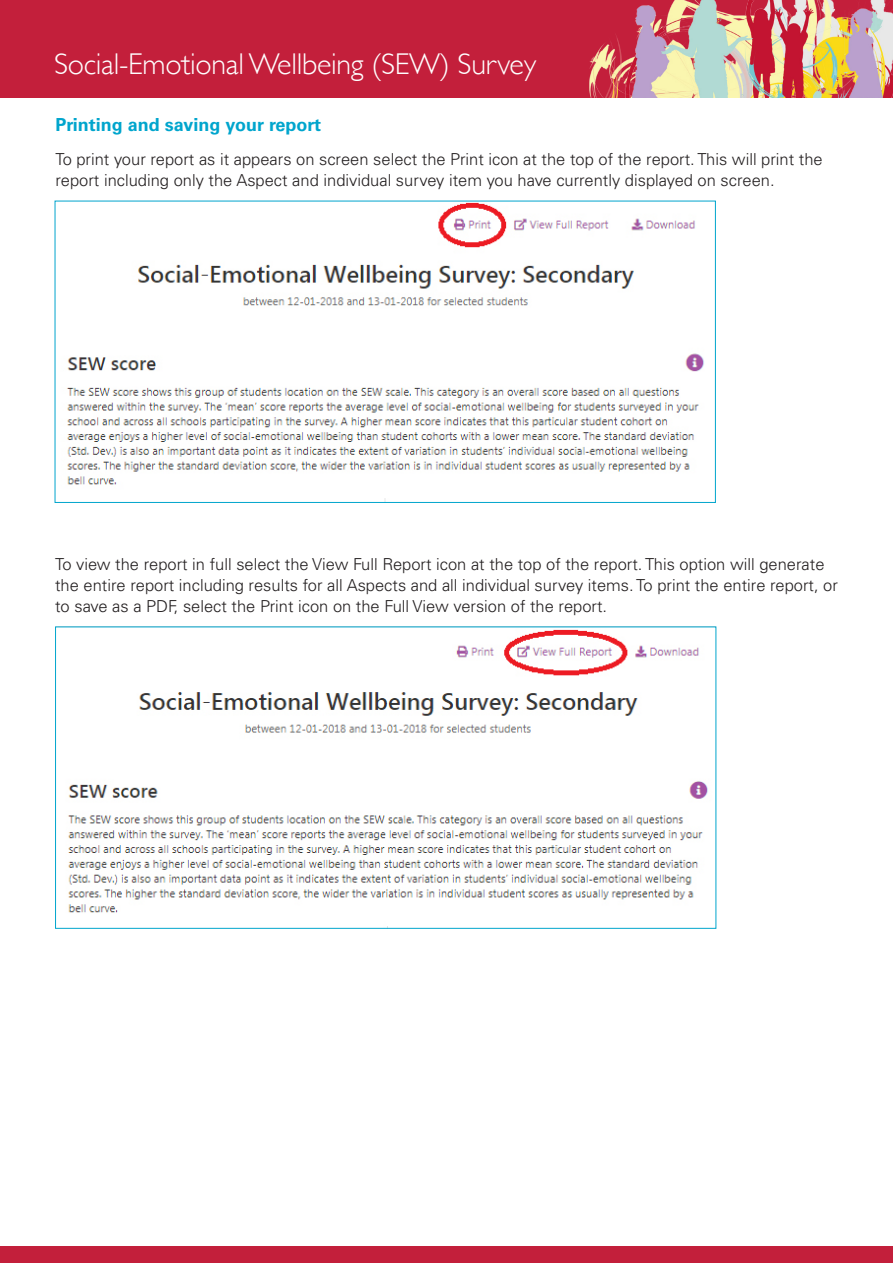
<style>
.page{position:relative;width:893px;height:1263px;background:#fff}
.page>*{position:absolute;margin:0;border:0;box-sizing:border-box;transform-origin:0 0}
.t1{font:300 30px "Gill Sans";letter-spacing:-.01em;color:#fff}
.t2{font:700 18px "Univers LT Std";color:#00a5cd}
.t3{font:300 16.5px/21px "Univers LT Std";color:#231f20}
</style>
<div class="page">
<div style="left:0;top:0;width:893px;height:98px;background:#c31f3b"></div>
<img style="left:589px;top:0;width:304px;height:98px">
<div style="left:0;top:1247px;width:893px;height:16px;background:#c31f3b"></div>
<img style="left:66px;top:203px;width:639px;height:298px">
<img style="left:68px;top:629px;width:640px;height:298px">
<p class="t1" style="left:54px;top:41px;width:484px">Social-Emotional Wellbeing (SEW) Survey</p>
<h2 class="t2" style="left:55px;top:114px;width:267px">Printing and saving your report</h2>
<p class="t3" style="left:55px;top:149px;width:769px">To print your report as it appears on screen select the Print icon at the top of the report. This will print the report including only the Aspect and individual survey item you have currently displayed on screen.</p>
<p class="t3" style="left:55px;top:554px;width:784px">To view the report in full select the View Full Report icon at the top of the report. This option will generate the entire report including results for all Aspects and all individual survey items. To print the entire report, or to save as a PDF, select the Print icon on the Full View version of the report.</p>
</div>
